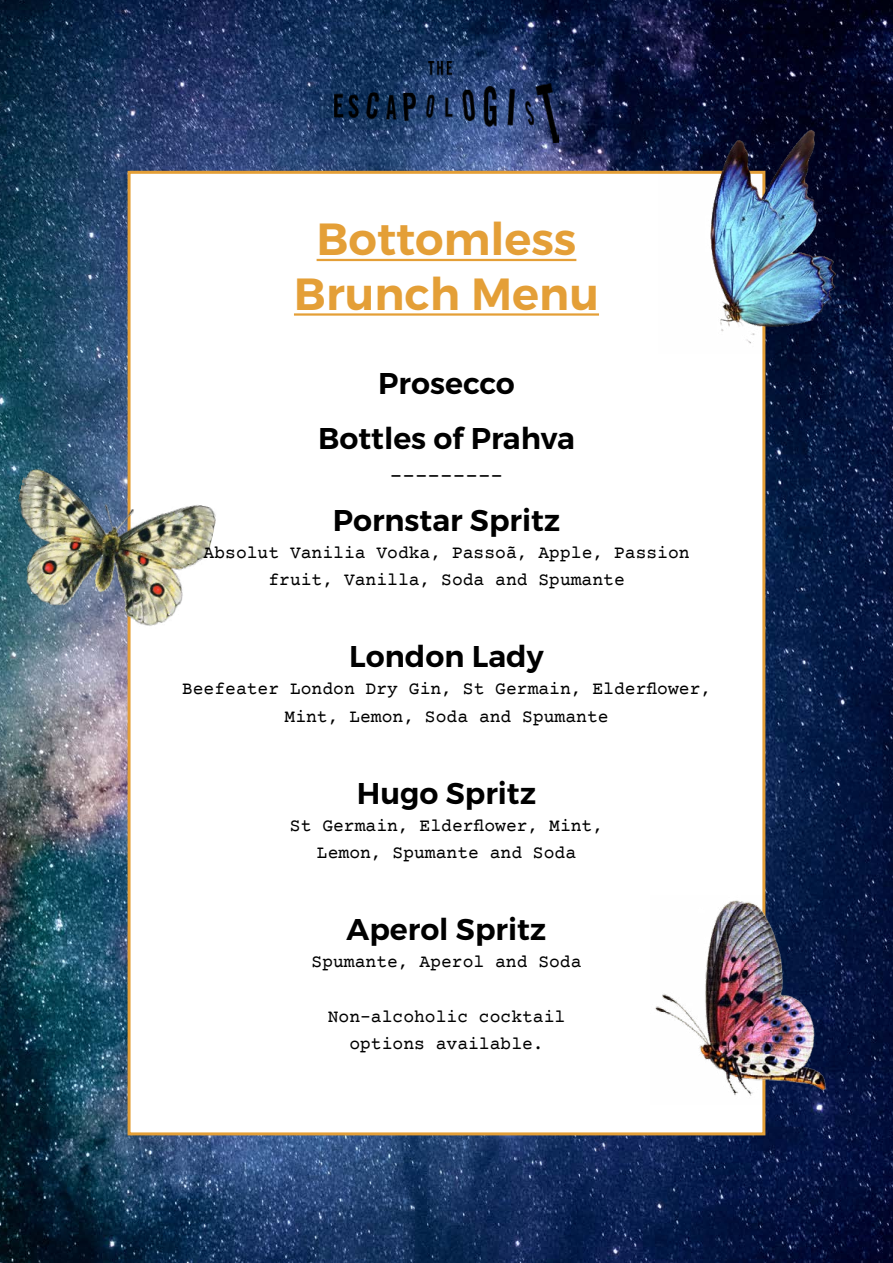
<style>
.page{position:relative;width:893px;height:1263px;background:#fff}
.page>*{position:absolute;margin:0;border:0;box-sizing:border-box;transform-origin:0 0}
.t1{font:600 45px/54.6px "Montserrat";color:#e49f37;text-align:center}
.t2{font:600 30px/54.4px "Montserrat";color:#000;text-align:center}
.t3{font:21px "Courier Prime";color:#000}
.t4{font:18px/27.3px "Courier Prime";color:#000;text-align:center}
</style>
<div class="page">
<img style="left:0;top:0;width:893px;height:1263px">
<div style="left:128px;top:171px;width:637px;height:964px;background:#fff;border:3px solid #e49f37"></div>
<img style="left:658px;top:119px;width:215px;height:235px">
<img style="left:655px;top:895px;width:201px;height:210px">
<img style="left:0;top:434px;width:216px;height:234px">
<img style="left:334px;top:62px;width:225px;height:81px">
<hr style="left:317px;top:259px;width:259px;height:2px;background:#e49f37">
<hr style="left:294px;top:313px;width:305px;height:3px;background:#e49f37">
<h1 class="t1" style="left:294px;top:213px;width:307px">Bottomless<br>Brunch Menu</h1>
<h2 class="t2" style="left:318px;top:357px;width:258px">Prosecco<br>Bottles of Prahva</h2>
<p class="t3" style="left:390px;top:464px;width:115px">---------</p>
<h2 class="t2" style="left:333px;top:493px;width:229px">Pornstar Spritz</h2>
<p class="t4" style="left:204px;top:540px;width:488px">Absolut Vanilia Vodka, Passoã, Apple, Passion fruit, Vanilla, Soda and Spumante</p>
<h2 class="t2" style="left:349px;top:629px;width:196px">London Lady</h2>
<p class="t4" style="left:182px;top:676px;width:531px">Beefeater London Dry Gin, St Germain, Elderflower,<br>Mint, Lemon, Soda and Spumante</p>
<h2 class="t2" style="left:357px;top:766px;width:181px">Hugo Spritz</h2>
<p class="t4" style="left:290px;top:813px;width:315px">St Germain, Elderflower, Mint,<br>Lemon, Spumante and Soda</p>
<h2 class="t2" style="left:347px;top:902px;width:201px">Aperol Spritz</h2>
<p class="t4" style="left:312px;top:949px;width:272px">Spumante, Aperol and Soda</p>
<p class="t4" style="left:328px;top:1004px;width:239px">Non-alcoholic cocktail options available.</p>
</div>
